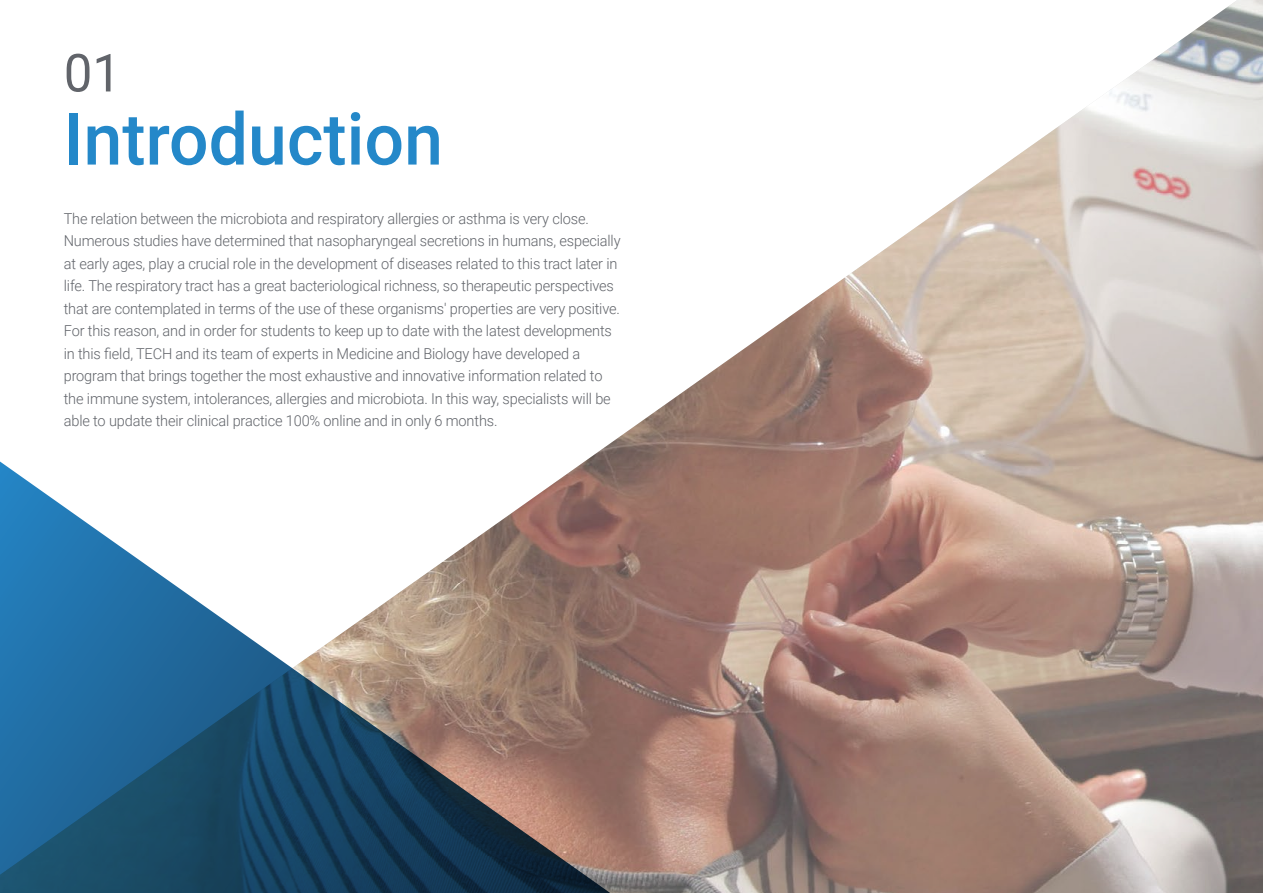
<style>
.page{position:relative;width:1263px;height:893px;background:#fff}
.page>*{position:absolute;margin:0;border:0;box-sizing:border-box;transform-origin:0 0}
.t1{font:500 72px "Roboto";color:#2488c9}
.t2{font:52.5px "Roboto";color:#61646a}
.t3{font:300 15px/22.5px "Roboto";letter-spacing:-.01em;color:#61646a}
</style>
<div class="page">
<img style="left:606px;top:0;width:657px;height:893px">
<svg style="left:0;top:446px;width:640px;height:447px"></svg>
<h2 class="t2" style="left:64px;top:36px;width:59px">01</h2>
<h1 class="t1" style="left:64px;top:89px;width:381px">Introduction</h1>
<p class="t3" style="left:64px;top:207px;width:558px">The relation between the microbiota and respiratory allergies or asthma is very close.<br>Numerous studies have determined that nasopharyngeal secretions in humans, especially at early ages, play a crucial role in the development of diseases related to this tract later in life. The respiratory tract has a great bacteriological richness, so therapeutic perspectives that are contemplated in terms of the use of these organisms' properties are very positive.<br>For this reason, and in order for students to keep up to date with the latest developments in this field, TECH and its team of experts in Medicine and Biology have developed a program that brings together the most exhaustive and innovative information related to the immune system, intolerances, allergies and microbiota. In this way, specialists will be able to update their clinical practice 100% online and in only 6 months.</p>
</div>
